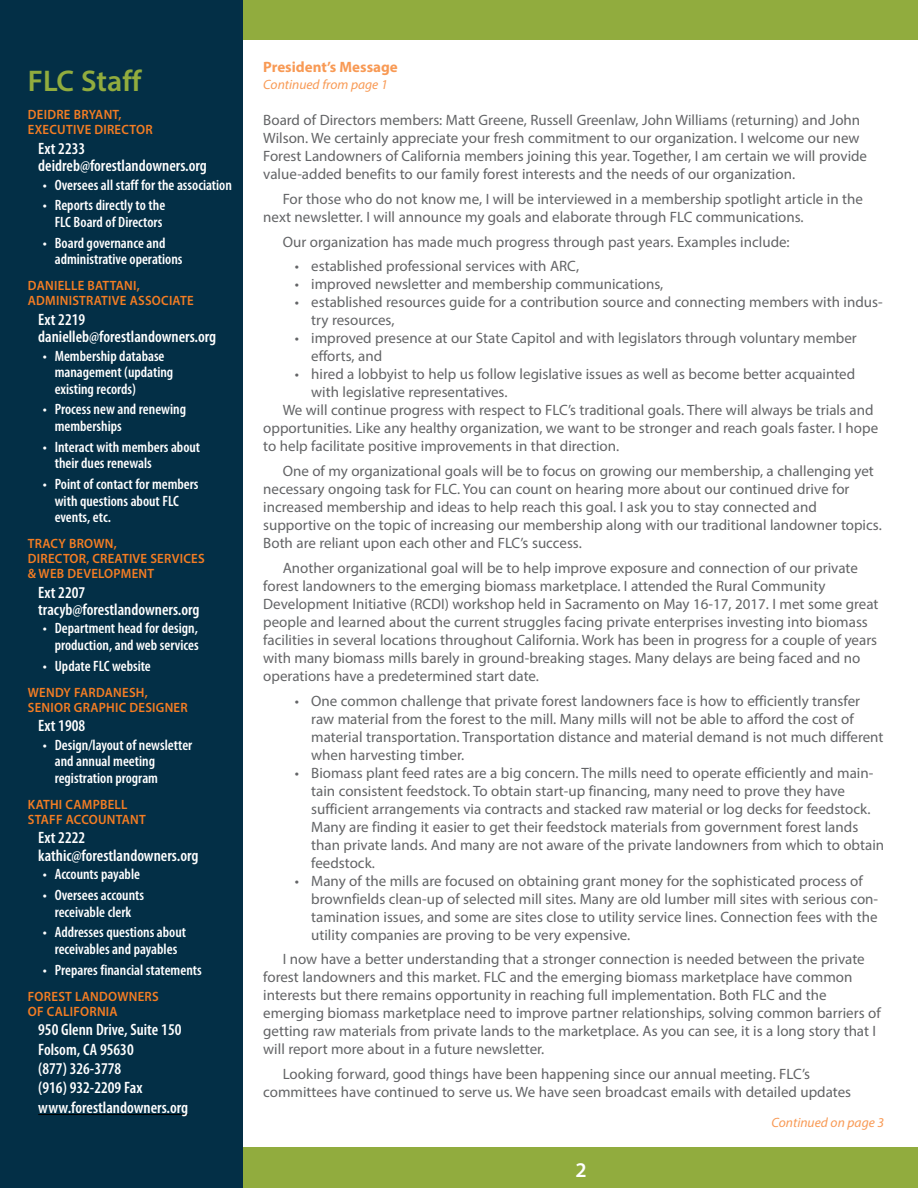
<style>
.page{position:relative;width:918px;height:1188px;background:#fff}
.page>*{position:absolute;margin:0;border:0;box-sizing:border-box;transform-origin:0 0}
.t1{font:600 30px "Myriad Pro";color:#91ac3e}
.t2{font:600 21px "Myriad Pro";color:#fff}
.t3{font:600 condensed 16.5px/17.2px "Myriad Pro";color:#fff}
.t4{font:15px/18px "Myriad Pro";color:#636466}
.t5{font:600 condensed 15px/16.5px "Myriad Pro";color:#fff}
.t6{font:700 15px "Myriad Pro";color:#f89a55}
.t7{font:600 13.5px/15px "Myriad Pro";letter-spacing:.02em;color:#f57d23;scale:.95 1}
.t8{font:italic 13.5px "Myriad Pro";color:#f89a55}
</style>
<div class="page">
<div style="left:0;top:0;width:918px;height:40px;background:#91ac3e"></div>
<div style="left:209px;top:1148px;width:709px;height:40px;background:#91ac3e"></div>
<div style="left:0;top:0;width:243px;height:1188px;background:#032f46"></div>
<hr style="left:38px;top:1114px;width:150px;height:1px;background:#000">
<h1 class="t1" style="left:28px;top:62px;width:115px">FLC Staff</h1>
<p class="t7" style="left:28px;top:107px;width:133px">DEIDRE BRYANT,<br>EXECUTIVE DIRECTOR</p>
<p class="t3" style="left:38px;top:139px;width:170px">Ext 2233 deidreb@forestlandowners.org</p>
<p class="t5" style="left:43px;top:176px;width:191px">• Oversees all staff for the association</p>
<p class="t5" style="left:43px;top:197px;width:124px;text-align:right">• Reports directly to the<br>FLC Board of Directors</p>
<p class="t5" style="left:55px;top:234px;width:129px;text-indent:-12px">• Board governance and administrative operations</p>
<p class="t7" style="left:28px;top:278px;width:176px">DANIELLE BATTANI,<br>ADMINISTRATIVE ASSOCIATE</p>
<p class="t3" style="left:38px;top:310px;width:180px">Ext 2219 danielleb@forestlandowners.org</p>
<p class="t5" style="left:55px;top:347px;width:120px;text-indent:-12px">• Membership database management (updating existing records)</p>
<p class="t5" style="left:55px;top:401px;width:133px;text-indent:-12px">• Process new and renewing memberships</p>
<p class="t5" style="left:55px;top:438px;width:147px;text-indent:-12px">• Interact with members about their dues renewals</p>
<p class="t5" style="left:55px;top:476px;width:145px;text-indent:-12px">• Point of contact for members with questions about FLC events, etc.</p>
<p class="t7" style="left:28px;top:536px;width:188px">TRACY BROWN,<br>DIRECTOR, CREATIVE SERVICES &amp; WEB DEVELOPMENT</p>
<p class="t3" style="left:38px;top:583px;width:163px">Ext 2207 tracyb@forestlandowners.org</p>
<p class="t5" style="left:43px;top:620px;width:157px;text-align:right">• Department head for design, production, and web services</p>
<p class="t5" style="left:43px;top:657px;width:110px">• Update FLC website</p>
<p class="t7" style="left:28px;top:684px;width:170px">WENDY FARDANESH,<br>SENIOR GRAPHIC DESIGNER</p>
<p class="t3" style="left:38px;top:717px;width:48px">Ext 1908</p>
<p class="t5" style="left:55px;top:736px;width:139px;text-indent:-12px">• Design/layout of newsletter and annual meeting registration program</p>
<p class="t7" style="left:28px;top:797px;width:126px">KATHI CAMPBELL<br>STAFF ACCOUNTANT</p>
<p class="t3" style="left:38px;top:829px;width:162px">Ext 2222 kathic@forestlandowners.org</p>
<p class="t5" style="left:43px;top:866px;width:99px">• Accounts payable</p>
<p class="t5" style="left:43px;top:887px;width:103px;text-align:center">• Oversees accounts receivable clerk</p>
<p class="t5" style="left:43px;top:924px;width:145px;text-align:center">• Addresses questions about receivables and payables</p>
<p class="t5" style="left:43px;top:961px;width:160px">• Prepares financial statements</p>
<p class="t7" style="left:28px;top:988px;width:139px">FOREST LANDOWNERS<br>OF CALIFORNIA</p>
<p class="t3" style="left:38px;top:1020px;width:152px;line-height:19.4px">950 Glenn Drive, Suite 150<br>Folsom, CA 95630<br>(877) 326-3778<br>(916) 932-2209 Fax www.forestlandowners.org</p>
<p class="t6" style="left:263px;top:57px;width:136px">President’s Message</p>
<p class="t8" style="left:263px;top:76px;width:126px">Continued from page 1</p>
<p class="t4" style="left:263px;top:111px;width:605px">Board of Directors members: Matt Greene, Russell Greenlaw, John Williams (returning) and John Wilson. We certainly appreciate your fresh commitment to our organization. I welcome our new Forest Landowners of California members joining this year. Together, I am certain we will provide value-added benefits to our family forest interests and the needs of our organization.</p>
<p class="t4" style="left:263px;top:190px;width:601px;text-indent:20px">For those who do not know me, I will be interviewed in a membership spotlight article in the next newsletter. I will announce my goals and elaborate through FLC communications.</p>
<p class="t4" style="left:283px;top:232px;width:508px">Our organization has made much progress through past years. Examples include:</p>
<p class="t4" style="left:295px;top:257px;width:286px">• established professional services with ARC,</p>
<p class="t4" style="left:295px;top:275px;width:370px">• improved newsletter and membership communications,</p>
<p class="t4" style="left:311px;top:293px;width:573px;text-indent:-16px">• established resources guide for a contribution source and connecting members with indus&shy;try resources,</p>
<p class="t4" style="left:311px;top:329px;width:547px;text-indent:-16px">• improved presence at our State Capitol and with legislators through voluntary member efforts, and</p>
<p class="t4" style="left:295px;top:365px;width:562px">• hired a lobbyist to help us follow legislative issues as well as become better acquainted</p>
<p class="t4" style="left:311px;top:383px;width:198px">with legislative representatives.</p>
<p class="t4" style="left:283px;top:401px;width:592px">We will continue progress with respect to FLC’s traditional goals. There will always be trials and</p>
<p class="t4" style="left:263px;top:419px;width:616px">opportunities. Like any healthy organization, we want to be stronger and reach goals faster. I hope</p>
<p class="t4" style="left:263px;top:437px;width:357px">to help facilitate positive improvements in that direction.</p>
<p class="t4" style="left:263px;top:462px;width:620px;text-indent:20px">One of my organizational goals will be to focus on growing our membership, a challenging yet necessary ongoing task for FLC. You can count on hearing more about our continued drive for increased membership and ideas to help reach this goal. I ask you to stay connected and supportive on the topic of increasing our membership along with our traditional landowner topics.<br>Both are reliant upon each other and FLC’s success.</p>
<p class="t4" style="left:263px;top:559px;width:617px;text-indent:20px">Another organizational goal will be to help improve exposure and connection of our private forest landowners to the emerging biomass marketplace. I attended the Rural Community Development Initiative (RCDI) workshop held in Sacramento on May 16-17, 2017. I met some great people and learned about the current struggles facing private enterprises investing into biomass facilities in several locations throughout California. Work has been in progress for a couple of years with many biomass mills barely in ground-breaking stages. Many delays are being faced and no operations have a predetermined start date.</p>
<p class="t4" style="left:311px;top:691px;width:574px;text-indent:-16px">• One common challenge that private forest landowners face is how to efficiently transfer raw material from the forest to the mill. Many mills will not be able to afford the cost of material transportation. Transportation distance and material demand is not much different when harvesting timber.</p>
<p class="t4" style="left:311px;top:763px;width:574px;text-indent:-16px">• Biomass plant feed rates are a big concern. The mills need to operate efficiently and main&shy;tain consistent feedstock. To obtain start-up financing, many need to prove they have sufficient arrangements via contracts and stacked raw material or log decks for feedstock.<br>Many are finding it easier to get their feedstock materials from government forest lands than private lands. And many are not aware of the private landowners from which to obtain feedstock.</p>
<p class="t4" style="left:311px;top:871px;width:568px;text-indent:-16px">• Many of the mills are focused on obtaining grant money for the sophisticated process of brownfields clean-up of selected mill sites. Many are old lumber mill sites with serious con&shy;tamination issues, and some are sites close to utility service lines. Connection fees with the utility companies are proving to be very expensive.</p>
<p class="t4" style="left:263px;top:950px;width:619px;text-indent:20px">I now have a better understanding that a stronger connection is needed between the private forest landowners and this market. FLC and the emerging biomass marketplace have common interests but there remains opportunity in reaching full implementation. Both FLC and the emerging biomass marketplace need to improve partner relationships, solving common barriers of getting raw materials from private lands to the marketplace. As you can see, it is a long story that I will report more about in a future newsletter.</p>
<p class="t4" style="left:263px;top:1065px;width:589px;text-indent:20px">Looking forward, good things have been happening since our annual meeting. FLC’s committees have continued to serve us. We have seen broadcast emails with detailed updates</p>
<h2 class="t2" style="left:576px;top:1156px;width:13px">2</h2>
<p class="t8" style="left:772px;top:1114px;width:114px">Continued on page 3</p>
</div>
